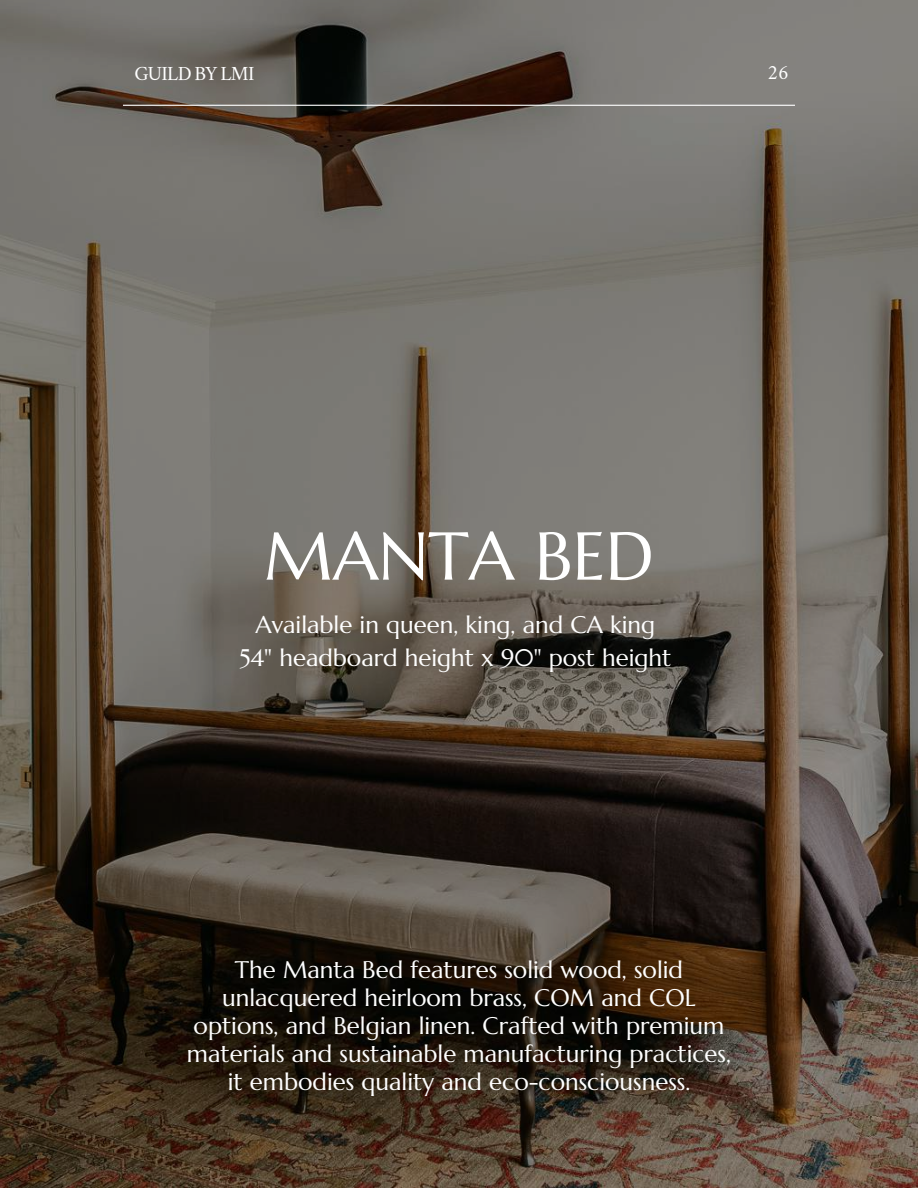
<style>
.page{position:relative;width:918px;height:1188px;background:#fff}
.page>*{position:absolute;margin:0;border:0;box-sizing:border-box;transform-origin:0 0}
.t1{font:67.5px "Marcellus";color:#fff}
.t2{font:24px/28.2px "Marcellus";color:#fff;text-align:center}
.t3{font:20.25px "Crimson";color:#fff}
.t4{font:19.8px "Crimson";letter-spacing:-.035em;color:#fff}
</style>
<div class="page">
<img style="left:0;top:0;width:918px;height:1188px">
<hr style="left:123px;top:105px;width:672px;height:1px;background:#fff">
<p class="t4" style="left:134px;top:65px;width:121px">GUILD BY LMI</p>
<p class="t3" style="left:768px;top:64px;width:22px">26</p>
<h1 class="t1" style="left:264px;top:514px;width:391px">MANTA BED</h1>
<p class="t2" style="left:239px;top:609px;width:433px;line-height:32.7px">Available in queen, king, and CA king<br>54" headboard height x 90" post height</p>
<p class="t2" style="left:187px;top:955px;width:546px">The Manta Bed features solid wood, solid unlacquered heirloom brass, COM and COL options, and Belgian linen. Crafted with premium materials and sustainable manufacturing practices, it embodies quality and eco-consciousness.</p>
</div>
